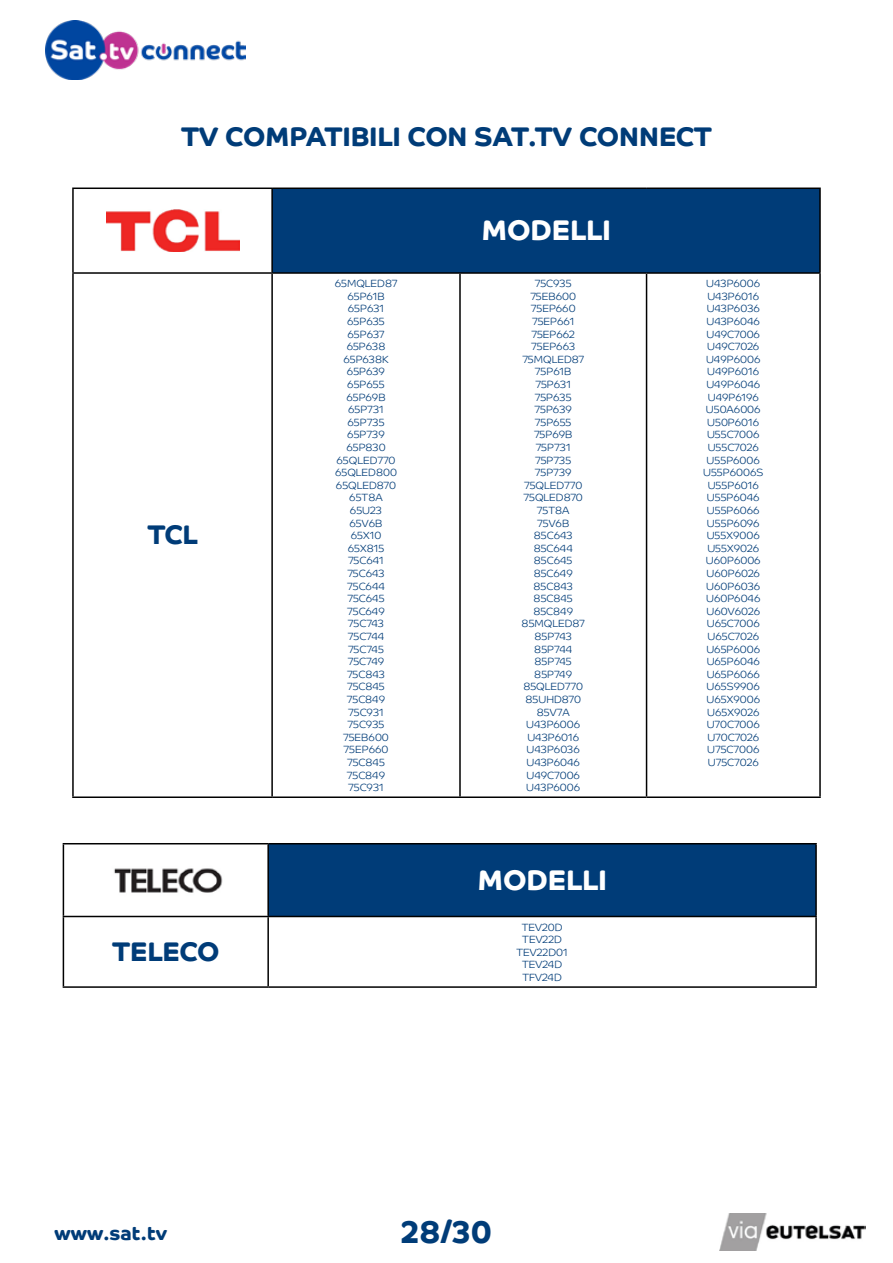
<style>
.page{position:relative;width:893px;height:1263px;background:#fff}
.page>*{position:absolute;margin:0;border:0;box-sizing:border-box;transform-origin:0 0}
.t1{font:700 31.5px "Co Headline";color:#003c78}
.t2{font:700 28.5px "Co Headline";color:#fff}
.t3{font:700 27px "Co Headline";color:#003c78}
.t4{font:700 19.5px "Co Headline";color:#003c78}
.t5{font:300 10.5px/12.6px "Co Headline";color:#003c78;text-align:center}
</style>
<div class="page">
<img style="left:719px;top:1213px;width:147px;height:37px">
<img style="left:46px;top:20px;width:199px;height:59px">
<div style="left:272px;top:188px;width:548px;height:85px;background:#003c78"></div>
<hr style="left:272px;top:188px;width:188px;height:1px;background:#000">
<hr style="left:460px;top:188px;width:186px;height:1px;background:#000">
<hr style="left:646px;top:188px;width:175px;height:1px;background:#000">
<hr style="left:819px;top:189px;width:2px;height:83px;background:#000">
<hr style="left:72px;top:274px;width:2px;height:522px;background:#000">
<hr style="left:272px;top:272px;width:188px;height:2px;background:#000">
<hr style="left:271px;top:274px;width:2px;height:522px;background:#000">
<hr style="left:460px;top:272px;width:186px;height:2px;background:#000">
<hr style="left:459px;top:274px;width:2px;height:522px;background:#000">
<hr style="left:646px;top:272px;width:175px;height:2px;background:#000">
<hr style="left:646px;top:274px;width:1px;height:522px;background:#000">
<hr style="left:819px;top:274px;width:2px;height:522px;background:#000">
<hr style="left:72px;top:796px;width:200px;height:2px;background:#000">
<hr style="left:272px;top:796px;width:188px;height:2px;background:#000">
<hr style="left:460px;top:796px;width:186px;height:2px;background:#000">
<hr style="left:646px;top:796px;width:175px;height:2px;background:#000">
<hr style="left:72px;top:189px;width:2px;height:83px;background:#000">
<hr style="left:72px;top:188px;width:200px;height:1px;background:#000">
<hr style="left:271px;top:189px;width:2px;height:83px;background:#000">
<hr style="left:72px;top:272px;width:200px;height:2px;background:#000">
<img style="left:106px;top:210px;width:134px;height:42px">
<div style="left:268px;top:844px;width:548px;height:72px;background:#003c78"></div>
<hr style="left:268px;top:843px;width:549px;height:1px;background:#000">
<hr style="left:815px;top:844px;width:2px;height:72px;background:#000">
<hr style="left:63px;top:917px;width:1px;height:69px;background:#000">
<hr style="left:268px;top:916px;width:549px;height:1px;background:#000">
<hr style="left:267px;top:917px;width:2px;height:69px;background:#000">
<hr style="left:815px;top:917px;width:2px;height:69px;background:#000">
<hr style="left:63px;top:986px;width:205px;height:2px;background:#000">
<hr style="left:268px;top:986px;width:549px;height:2px;background:#000">
<hr style="left:63px;top:844px;width:1px;height:72px;background:#000">
<hr style="left:63px;top:843px;width:205px;height:1px;background:#000">
<hr style="left:267px;top:844px;width:2px;height:72px;background:#000">
<hr style="left:63px;top:916px;width:205px;height:1px;background:#000">
<img style="left:114px;top:868px;width:109px;height:25px">
<h3 class="t3" style="left:181px;top:121px;width:532px">TV COMPATIBILI CON SAT.TV CONNECT</h3>
<h3 class="t3" style="left:147px;top:519px;width:52px">TCL</h3>
<h3 class="t3" style="left:112px;top:936px;width:109px">TELECO</h3>
<h3 class="t4" style="left:55px;top:1222px;width:114px">www.sat.tv</h3>
<h2 class="t2" style="left:481px;top:214px;width:131px">MODELLI</h2>
<p class="t5" style="left:335px;top:277px;width:64px">65MQLED87<br>65P61B<br>65P631<br>65P635<br>65P637<br>65P638<br>65P638K<br>65P639<br>65P655<br>65P69B<br>65P731<br>65P735<br>65P739<br>65P830<br>65QLED770<br>65QLED800<br>65QLED870<br>65T8A<br>65U23<br>65V6B<br>65X10<br>65X815<br>75C641<br>75C643<br>75C644<br>75C645<br>75C649<br>75C743<br>75C744<br>75C745<br>75C749<br>75C843<br>75C845<br>75C849<br>75C931<br>75C935<br>75EB600<br>75EP660<br>75C845<br>75C849<br>75C931</p>
<p class="t5" style="left:522px;top:277px;width:65px">75C935<br>75EB600<br>75EP660<br>75EP661<br>75EP662<br>75EP663<br>75MQLED87<br>75P61B<br>75P631<br>75P635<br>75P639<br>75P655<br>75P69B<br>75P731<br>75P735<br>75P739<br>75QLED770<br>75QLED870<br>75T8A<br>75V6B<br>85C643<br>85C644<br>85C645<br>85C649<br>85C843<br>85C845<br>85C849<br>85MQLED87<br>85P743<br>85P744<br>85P745<br>85P749<br>85QLED770<br>85UHD870<br>85V7A<br>U43P6006<br>U43P6016<br>U43P6036<br>U43P6046<br>U49C7006<br>U43P6006</p>
<p class="t5" style="left:703px;top:277px;width:62px">U43P6006<br>U43P6016<br>U43P6036<br>U43P6046<br>U49C7006<br>U49C7026<br>U49P6006<br>U49P6016<br>U49P6046<br>U49P6196<br>U50A6006<br>U50P6016<br>U55C7006<br>U55C7026<br>U55P6006<br>U55P6006S<br>U55P6016<br>U55P6046<br>U55P6066<br>U55P6096<br>U55X9006<br>U55X9026<br>U60P6006<br>U60P6026<br>U60P6036<br>U60P6046<br>U60V6026<br>U65C7006<br>U65C7026<br>U65P6006<br>U65P6046<br>U65P6066<br>U65S9906<br>U65X9006<br>U65X9026<br>U70C7006<br>U70C7026<br>U75C7006<br>U75C7026</p>
<h2 class="t2" style="left:477px;top:863px;width:131px">MODELLI</h2>
<p class="t5" style="left:516px;top:921px;width:53px">TEV20D<br>TEV22D<br>TEV22D01<br>TEV24D<br>TFV24D</p>
<h1 class="t1" style="left:401px;top:1213px;width:92px">28/30</h1>
</div>
